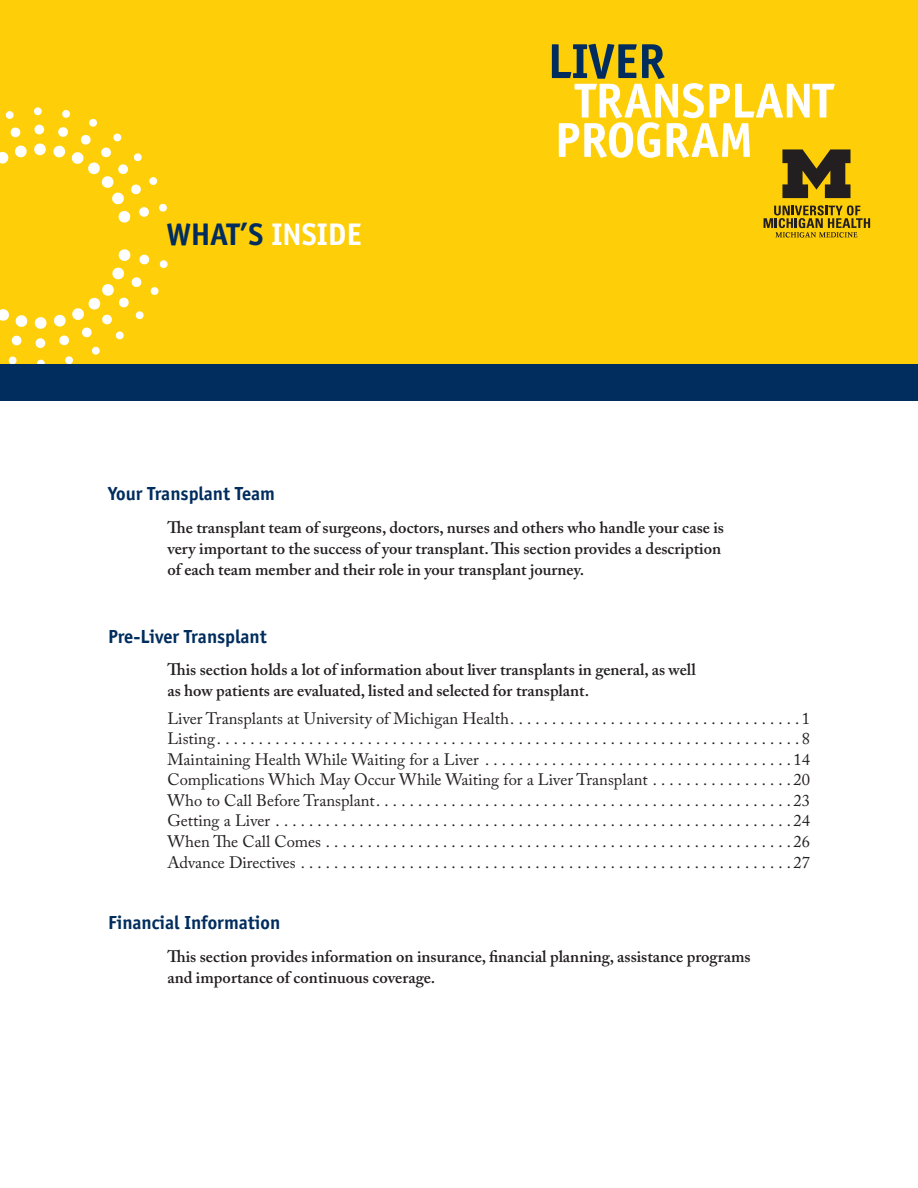
<style>
.page{position:relative;width:918px;height:1188px;background:#fff}
.page>*{position:absolute;margin:0;border:0;box-sizing:border-box;transform-origin:0 0}
.t1{font:700 50.55px "Officina Sans";color:#fff}
.t2{font:700 50.55px "Officina Sans";color:#002d5e}
.t3{font:700 32.25px "Officina Sans";color:#002d5e}
.Section_Heads{font:700 19.5px "Officina Sans";color:#002d5e}
.tabbed_copy{font:16.5px "Adobe Caslon Pro";color:#231f20}
.body_copy{font:600 16.5px/21px "Adobe Caslon Pro";color:#231f20}
.s1{color:#fff}
</style>
<div class="page">
<div style="left:0;top:0;width:918px;height:369px;background:#fece08"></div>
<svg style="left:10px;top:127px;width:11px;height:11px"></svg>
<div style="left:34px;top:125px;width:10px;height:9px;background:#fff;border-radius:50%"></div>
<div style="left:36px;top:338px;width:9px;height:10px;background:#fff;border-radius:50%"></div>
<svg style="left:11px;top:335px;width:11px;height:11px"></svg>
<svg style="left:5px;top:111px;width:9px;height:8px"></svg>
<div style="left:34px;top:107px;width:8px;height:8px;background:#fff;border-radius:50%"></div>
<div style="left:62px;top:110px;width:8px;height:8px;background:#fff;border-radius:3px"></div>
<div style="left:37px;top:360px;width:8px;height:7px;background:#fff;border-radius:50%"></div>
<svg style="left:8px;top:356px;width:9px;height:8px"></svg>
<svg style="left:0;top:145px;width:27px;height:19px"></svg>
<div style="left:34px;top:143px;width:12px;height:12px;background:#fff;border-radius:50%"></div>
<svg style="left:53px;top:118px;width:114px;height:105px"></svg>
<svg style="left:54px;top:249px;width:114px;height:115px"></svg>
<div style="left:35px;top:317px;width:12px;height:12px;background:#fff;border-radius:50%"></div>
<svg style="left:0;top:309px;width:28px;height:18px"></svg>
<div style="left:0;top:364px;width:918px;height:37px;background:#002d5e"></div>
<svg style="left:782px;top:149px;width:69px;height:49px"></svg>
<svg style="left:764px;top:205px;width:106px;height:33px"></svg>
<p class="t2" style="left:548px;top:31px;width:119px">LIVER</p>
<p class="t3" style="left:166px;top:214px;width:197px">WHAT’S <span class="s1">INSIDE</span></p>
<p class="t1" style="left:575px;top:70px;width:259px">TRANSPLANT</p>
<p class="t1" style="left:555px;top:110px;width:200px">PROGRAM</p>
<p class="Section_Heads" style="left:108px;top:482px;width:168px">Your Transplant Team</p>
<p class="body_copy" style="left:167px;top:516px;width:558px">The transplant team of surgeons, doctors, nurses and others who handle your case is very important to the success of your transplant. This section provides a description of each team member and their role in your transplant journey.</p>
<p class="Section_Heads" style="left:108px;top:624px;width:160px">Pre-Liver Transplant</p>
<p class="body_copy" style="left:167px;top:659px;width:530px">This section holds a lot of information about liver transplants in general, as well as how patients are evaluated, listed and selected for transplant.</p>
<p class="tabbed_copy" style="left:167px;top:708px;width:644px">Liver Transplants at University of Michigan Health . . . . . . . . . . . . . . . . . . . . . . . . . . . . . . . . . . 1</p>
<p class="tabbed_copy" style="left:167px;top:729px;width:644px">Listing . . . . . . . . . . . . . . . . . . . . . . . . . . . . . . . . . . . . . . . . . . . . . . . . . . . . . . . . . . . . . . . . . . . . . 8</p>
<p class="tabbed_copy" style="left:167px;top:749px;width:644px">Maintaining Health While Waiting for a Liver . . . . . . . . . . . . . . . . . . . . . . . . . . . . . . . . . . . . 14</p>
<p class="tabbed_copy" style="left:167px;top:770px;width:644px">Complications Which May Occur While Waiting for a Liver Transplant . . . . . . . . . . . . . . . . 20</p>
<p class="tabbed_copy" style="left:167px;top:791px;width:644px">Who to Call Before Transplant . . . . . . . . . . . . . . . . . . . . . . . . . . . . . . . . . . . . . . . . . . . . . . . . . 23</p>
<p class="tabbed_copy" style="left:167px;top:811px;width:644px">Getting a Liver . . . . . . . . . . . . . . . . . . . . . . . . . . . . . . . . . . . . . . . . . . . . . . . . . . . . . . . . . . . . . 24</p>
<p class="tabbed_copy" style="left:167px;top:832px;width:644px">When The Call Comes . . . . . . . . . . . . . . . . . . . . . . . . . . . . . . . . . . . . . . . . . . . . . . . . . . . . . . . 26</p>
<p class="tabbed_copy" style="left:167px;top:852px;width:644px">Advance Directives . . . . . . . . . . . . . . . . . . . . . . . . . . . . . . . . . . . . . . . . . . . . . . . . . . . . . . . . . . 27</p>
<p class="Section_Heads" style="left:108px;top:911px;width:174px">Financial Information</p>
<p class="body_copy" style="left:167px;top:945px;width:585px">This section provides information on insurance, financial planning, assistance programs and importance of continuous coverage.</p>
</div>
